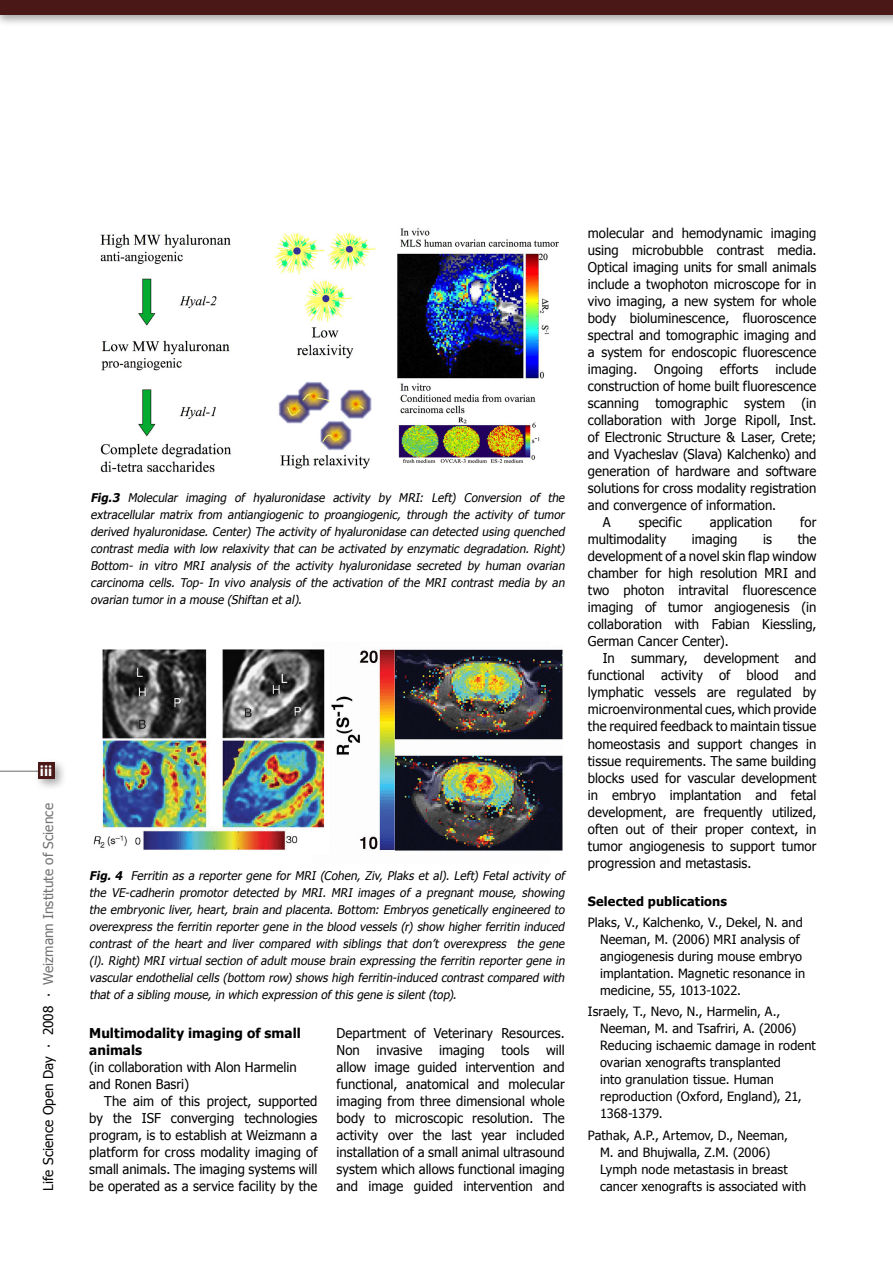
<style>
.page{position:relative;width:893px;height:1263px;background:#fff}
.page>*{position:absolute;margin:0;border:0;box-sizing:border-box;transform-origin:0 0}
.t1{font:700 15px "Myriad";color:#fff}
.t2{font:13.5px/17px "Tahoma";letter-spacing:.005em;color:#000;text-align:justify}
.t3{font:13.5px "Tahoma";letter-spacing:.005em;color:#717270}
.t4{font:700 13.5px/17px "Tahoma";letter-spacing:.005em;color:#000}
.t5{font:12.75px/17px "Tahoma";letter-spacing:.005em;color:#000}
.t6{font:700 12.75px "Tahoma";letter-spacing:.01em;color:#000}
.t7{font:italic 12px/17px "Tahoma";letter-spacing:.005em;color:#000;text-align:justify}
.s1{color:#000}
.s2{font-weight:700}
</style>
<div class="page">
<div style="left:0;top:0;width:893px;height:32px;background:#000;opacity:.35"></div>
<div style="left:0;top:0;width:893px;height:15px;background:#491817"></div>
<hr style="left:0;top:771px;width:54px;height:1px;background:#7b7b7d">
<div style="left:33px;top:758px;width:39px;height:38px;background:#000;opacity:.35"></div>
<div style="left:38px;top:762px;width:16px;height:17px;background:#491817"></div>
<img style="left:100px;top:228px;width:459px;height:245px">
<img style="left:93px;top:649px;width:470px;height:202px">
<p class="t1" style="left:40px;top:763px;width:14px">iii</p>
<p class="t3" style="left:39px;top:1191px;width:389px;rotate:-90deg"><span class="s1">Life Science Open Day ∙ 2008 ∙</span> Weizmann Institute of Science</p>
<p class="t7" style="left:90px;top:488px;width:478px"><span class="s2">Fig.3</span> Molecular imaging of hyaluronidase activity by MRI: Left) Conversion of the extracellular matrix from antiangiogenic to proangiogenic, through the activity of tumor derived hyaluronidase. Center) The activity of hyaluronidase can detected using quenched contrast media with low relaxivity that can be activated by enzymatic degradation. Right)<br>Bottom- in vitro MRI analysis of the activity hyaluronidase secreted by human ovarian carcinoma cells. Top- In vivo analysis of the activation of the MRI contrast media by an ovarian tumor in a mouse (Shiftan et al).</p>
<p class="t7" style="left:89px;top:867px;width:479px"><span class="s2">Fig. 4</span> Ferritin as a reporter gene for MRI (Cohen, Ziv, Plaks et al). Left) Fetal activity of the VE-cadherin promotor detected by MRI. MRI images of a pregnant mouse, showing the embryonic liver, heart, brain and placenta. Bottom: Embryos genetically engineered to overexpress the ferritin reporter gene in the blood vessels (r) show higher ferritin induced contrast of the heart and liver compared with siblings that don’t overexpress the gene (l). Right) MRI virtual section of adult mouse brain expressing the ferritin reporter gene in vascular endothelial cells (bottom row) shows high ferritin-induced contrast compared with that of a sibling mouse, in which expression of this gene is silent (top).</p>
<p class="t4" style="left:89px;top:1023px;width:213px">Multimodality imaging of small animals</p>
<p class="t2" style="left:89px;top:1057px;width:209px">(in collaboration with Alon Harmelin and Ronen Basri)</p>
<p class="t2" style="left:89px;top:1092px;width:230px;text-indent:15px">The aim of this project, supported by the ISF converging technologies program, is to establish at Weizmann a platform for cross modality imaging of small animals. The imaging systems will be operated as a service facility by the</p>
<p class="t2" style="left:337px;top:1023px;width:230px">Department of Veterinary Resources.<br>Non invasive imaging tools will allow image guided intervention and functional, anatomical and molecular imaging from three dimensional whole body to microscopic resolution. The activity over the last year included installation of a small animal ultrasound system which allows functional imaging and image guided intervention and</p>
<p class="t2" style="left:588px;top:224px;width:230px">molecular and hemodynamic imaging using microbubble contrast media.<br>Optical imaging units for small animals include a twophoton microscope for in vivo imaging, a new system for whole body bioluminescence, fluoroscence spectral and tomographic imaging and a system for endoscopic fluorescence imaging.</p>
<p class="t2" style="left:654px;top:360px;width:50px">Ongoing</p>
<p class="t2" style="left:720px;top:360px;width:40px">efforts</p>
<p class="t2" style="left:775px;top:360px;width:43px">include</p>
<p class="t2" style="left:588px;top:377px;width:230px">construction of home built fluorescence</p>
<p class="t2" style="left:588px;top:394px;width:230px">scanning tomographic system (in</p>
<p class="t2" style="left:588px;top:411px;width:230px">collaboration with Jorge Ripoll, Inst.</p>
<p class="t2" style="left:588px;top:428px;width:230px">of Electronic Structure &amp; Laser, Crete;</p>
<p class="t2" style="left:588px;top:445px;width:230px">and Vyacheslav (Slava) Kalchenko) and</p>
<p class="t2" style="left:588px;top:462px;width:230px">generation of hardware and software</p>
<p class="t2" style="left:588px;top:479px;width:230px">solutions for cross modality registration</p>
<p class="t2" style="left:588px;top:496px;width:190px">and convergence of information.</p>
<p class="t2" style="left:603px;top:513px;width:9px">A</p>
<p class="t2" style="left:639px;top:513px;width:45px">specific</p>
<p class="t2" style="left:710px;top:513px;width:64px">application</p>
<p class="t2" style="left:800px;top:513px;width:18px">for</p>
<p class="t2" style="left:588px;top:530px;width:80px">multimodality</p>
<p class="t2" style="left:692px;top:530px;width:47px">imaging</p>
<p class="t2" style="left:763px;top:530px;width:10px">is</p>
<p class="t2" style="left:588px;top:530px;width:230px;text-indent:210px">the development of a novel skin flap window chamber for high resolution MRI and two photon intravital fluorescence imaging of tumor angiogenesis (in collaboration with Fabian Kiessling, German Cancer Center).</p>
<p class="t2" style="left:588px;top:649px;width:230px;text-indent:15px">In summary, development and functional activity of blood and lymphatic vessels are regulated by microenvironmental cues, which provide the required feedback to maintain tissue homeostasis and support changes in tissue requirements. The same building blocks used for vascular development in embryo implantation and fetal development, are frequently utilized, often out of their proper context, in tumor angiogenesis to support tumor progression and metastasis.</p>
<p class="t6" style="left:588px;top:892px;width:141px">Selected publications</p>
<p class="t5" style="left:600px;top:913px;width:207px;text-indent:-12px">Plaks, V., Kalchenko, V., Dekel, N. and Neeman, M. (2006) MRI analysis of angiogenesis during mouse embryo implantation. Magnetic resonance in medicine, 55, 1013-1022.</p>
<p class="t5" style="left:600px;top:1003px;width:217px;text-indent:-12px">Israely, T., Nevo, N., Harmelin, A.,<br>Neeman, M. and Tsafriri, A. (2006)<br>Reducing ischaemic damage in rodent ovarian xenografts transplanted<br>into granulation tissue. Human reproduction (Oxford, England), 21,<br>1368-1379.</p>
<p class="t5" style="left:600px;top:1126px;width:208px;text-indent:-12px">Pathak, A.P., Artemov, D., Neeman,<br>M. and Bhujwalla, Z.M. (2006)<br>Lymph node metastasis in breast cancer xenografts is associated with</p>
</div>
